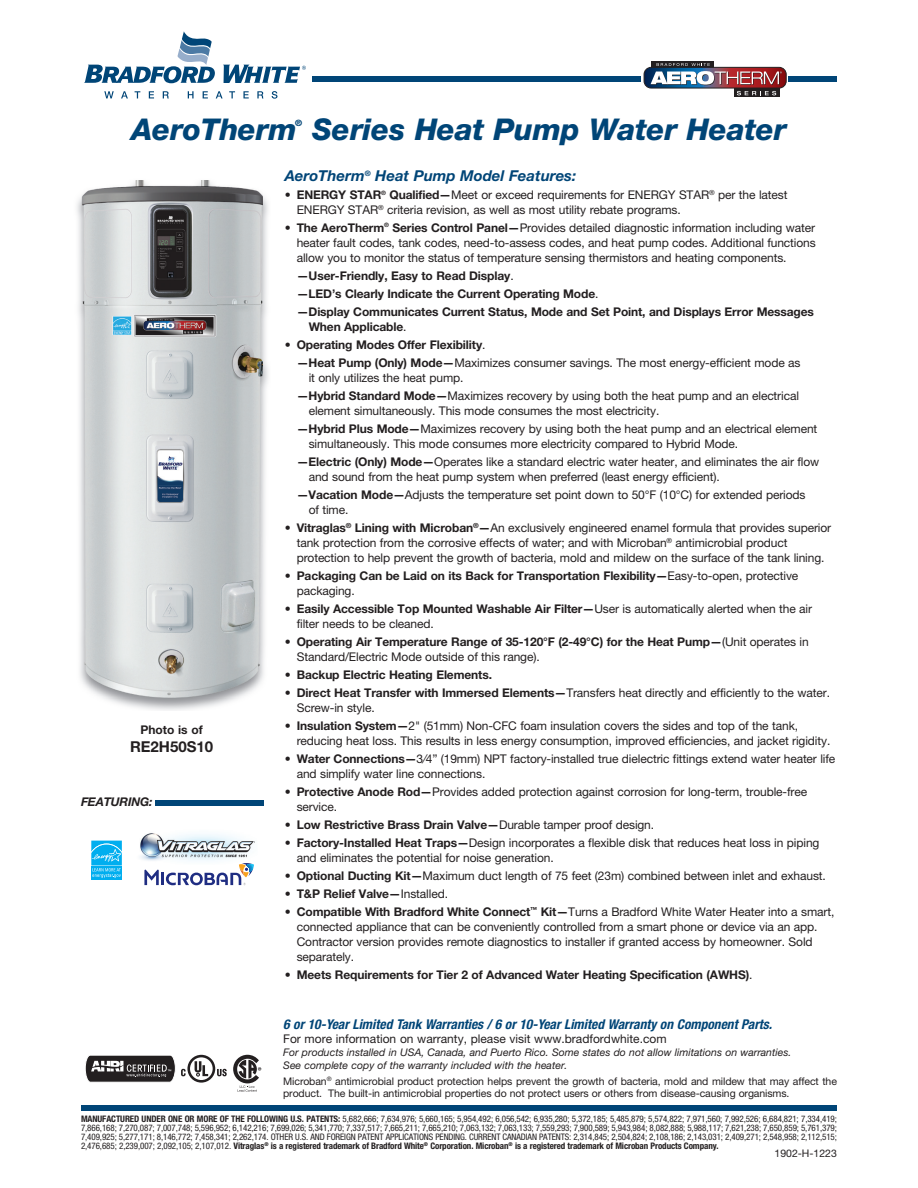
<style>
.page{position:relative;width:918px;height:1188px;background:#fff}
.page>*{position:absolute;margin:0;border:0;box-sizing:border-box;transform-origin:0 0}
.t1{font:italic 800 30px "Helvetica Neue LT Std";letter-spacing:-.01em;color:#004577}
.t2{font:italic 700 15px "Helvetica Neue LT Std";color:#004577}
.t3{font:700 15px "Helvetica Neue LT Std";color:#231f20}
.t4{font:italic 700 condensed 13.5px "Helvetica Neue LT Std";color:#004577}
.t5{font:12px/15px "Helvetica Neue LT Std";letter-spacing:-.01em;color:#231f20}
.t6{font:700 12px/18px "Helvetica Neue LT Std";letter-spacing:-.01em;color:#231f20}
.t7{font:italic 700 12px "Helvetica Neue LT Std";letter-spacing:-.015em;color:#231f20}
.t8{font:10.5px/12.6px "Helvetica Neue LT Std";letter-spacing:-.01em;color:#231f20}
.t9{font:italic 10.5px/12.6px "Helvetica Neue LT Std";color:#231f20}
.t10{font:condensed 9px/9px "Helvetica Neue LT Std";letter-spacing:-.01em;color:#231f20;text-align:justify}
.t11{font:italic 800 8.7px "Helvetica Neue LT Std";color:#004577}
.s1{font-weight:700}
.s2{font-weight:400}
.s3{font-weight:100;font-stretch:condensed}
</style>
<div class="page">
<img style="left:77px;top:196px;width:191px;height:514px">
<img style="left:82px;top:180px;width:181px;height:518px">
<svg style="left:84px;top:31px;width:131px;height:52px"></svg>
<svg style="left:223px;top:65px;width:83px;height:18px"></svg>
<svg style="left:104px;top:91px;width:10px;height:7px"></svg>
<svg style="left:121px;top:91px;width:7px;height:7px"></svg>
<svg style="left:135px;top:91px;width:5px;height:7px"></svg>
<svg style="left:149px;top:91px;width:5px;height:7px"></svg>
<svg style="left:163px;top:91px;width:6px;height:7px"></svg>
<svg style="left:188px;top:91px;width:6px;height:7px"></svg>
<svg style="left:203px;top:91px;width:5px;height:7px"></svg>
<svg style="left:216px;top:91px;width:7px;height:7px"></svg>
<svg style="left:229px;top:91px;width:6px;height:7px"></svg>
<svg style="left:243px;top:91px;width:6px;height:7px"></svg>
<svg style="left:257px;top:91px;width:6px;height:7px"></svg>
<svg style="left:272px;top:91px;width:6px;height:8px"></svg>
<div style="left:81px;top:1105px;width:756px;height:6px;background:#004577"></div>
<div style="left:156px;top:800px;width:108px;height:6px;background:#004577"></div>
<svg style="left:91px;top:840px;width:31px;height:40px"></svg>
<div style="left:91px;top:866px;width:31px;height:13px;background:#00aeef"></div>
<svg style="left:91px;top:841px;width:31px;height:37px"></svg>
<svg style="left:217px;top:1069px;width:10px;height:7px"></svg>
<svg style="left:187px;top:1055px;width:28px;height:28px"></svg>
<svg style="left:190px;top:1057px;width:23px;height:23px"></svg>
<svg style="left:195px;top:1061px;width:13px;height:15px"></svg>
<svg style="left:85px;top:1055px;width:101px;height:28px"></svg>
<svg style="left:233px;top:1055px;width:28px;height:37px"></svg>
<div style="left:312px;top:77px;width:525px;height:5px;background:#004577"></div>
<div style="left:642px;top:61px;width:146px;height:37px;background:#fff"></div>
<svg style="left:734px;top:95px;width:45px;height:2px"></svg>
<div style="left:651px;top:61px;width:63px;height:11px;background:#231f20"></div>
<svg style="left:644px;top:63px;width:142px;height:32px"></svg>
<img style="left:140px;top:833px;width:115px;height:28px">
<svg style="left:144px;top:863px;width:110px;height:22px"></svg>
<h1 class="t1" style="left:131px;top:112px;width:167px">AeroTherm</h1>
<p class="t11" style="left:295px;top:118px;width:8px">®</p>
<h1 class="t1" style="left:312px;top:112px;width:476px">Series Heat Pump Water Heater</h1>
<p class="t2" style="left:285px;top:166px;width:293px">AeroTherm<sup>®</sup> Heat Pump Model Features:</p>
<p class="t5" style="left:297px;top:187px;width:492px;text-indent:-12px"><span class="s1">• ENERGY STAR</span><sup>®</sup> <span class="s1">Qualified—</span>Meet or exceed requirements for ENERGY STAR<sup>®</sup> per the latest<br>ENERGY STAR<sup>®</sup> criteria revision, as well as most utility rebate programs.</p>
<p class="t5" style="left:297px;top:220px;width:521px;text-align:justify;text-indent:-12px"><span class="s1">• The AeroTherm</span><sup>®</sup> <span class="s1">Series Control Panel—</span>Provides detailed diagnostic information including water heater fault codes, tank codes, need-to-assess codes, and heat pump codes. Additional functions allow you to monitor the status of temperature sensing thermistors and heating components.</p>
<p class="t6" style="left:297px;top:266px;width:519px">—User-Friendly, Easy to Read Display<span class="s2">.<br></span>—LED’s Clearly Indicate the Current Operating Mode<span class="s2">.<br></span>—Display Communicates Current Status, Mode and Set Point, and Displays Error Messages</p>
<p class="t6" style="left:309px;top:317px;width:99px">When Applicable<span class="s2">.</span></p>
<p class="t5" style="left:297px;top:335px;width:505px;line-height:18px;text-indent:-12px"><span class="s3">•</span> <span class="s1">Operating Modes Offer Flexibility</span>.<br><span class="s1">—Heat Pump (Only) Mode—</span>Maximizes consumer savings. The most energy-efficient mode as</p>
<p class="t5" style="left:297px;top:368px;width:504px;line-height:18px;text-indent:12px">it only utilizes the heat pump.<br><span class="s1">—Hybrid Standard Mode—</span>Maximizes recovery by using both the heat pump and an electrical</p>
<p class="t5" style="left:297px;top:401px;width:522px;line-height:18px;text-indent:12px">element simultaneously. This mode consumes the most electricity.<br><span class="s1">—Hybrid Plus Mode—</span>Maximizes recovery by using both the heat pump and an electrical element</p>
<p class="t5" style="left:297px;top:434px;width:524px;line-height:18px;text-indent:12px">simultaneously. This mode consumes more electricity compared to Hybrid Mode.<br><span class="s1">—Electric (Only) Mode—</span>Operates like a standard electric water heater, and eliminates the air flow</p>
<p class="t5" style="left:297px;top:467px;width:510px;line-height:18px;text-indent:12px">and sound from the heat pump system when preferred (least energy efficient).<br><span class="s1">—Vacation Mode—</span>Adjusts the temperature set point down to 50°F (10°C) for extended periods</p>
<p class="t5" style="left:309px;top:502px;width:41px">of time.</p>
<p class="t5" style="left:297px;top:520px;width:536px;text-indent:-12px"><span class="s1">• Vitraglas</span><sup>®</sup> <span class="s1">Lining with Microban</span><sup>®</sup><span class="s1">—</span>An exclusively engineered enamel formula that provides superior tank protection from the corrosive effects of water; and with Microban<sup>®</sup> antimicrobial product protection to help prevent the growth of bacteria, mold and mildew on the surface of the tank lining.</p>
<p class="t6" style="left:297px;top:568px;width:503px;line-height:15px;text-indent:-12px">• Packaging Can be Laid on its Back for Transportation Flexibility—<span class="s2">Easy-to-open, protective packaging.</span></p>
<p class="t5" style="left:297px;top:601px;width:517px;text-indent:-12px"><span class="s1">• Easily Accessible Top Mounted Washable Air Filter—</span>User is automatically alerted when the air filter needs to be cleaned.</p>
<p class="t6" style="left:297px;top:634px;width:514px;line-height:15px;text-indent:-12px">• Operating Air Temperature Range of 35-120°F (2-49°C) for the Heat Pump—<span class="s2">(Unit operates in<br>Standard/Electric Mode outside of this range).</span></p>
<p class="t6" style="left:285px;top:665px;width:209px">• Backup Electric Heating Elements.</p>
<p class="t5" style="left:297px;top:685px;width:535px;text-indent:-12px"><span class="s1">• Direct Heat Transfer with Immersed Elements—</span>Transfers heat directly and efficiently to the water.<br>Screw-in style.</p>
<p class="t5" style="left:297px;top:718px;width:535px;text-indent:-12px"><span class="s1">• Insulation System—</span>2" (51mm) Non-CFC foam insulation covers the sides and top of the tank, reducing heat loss. This results in less energy consumption, improved efficiencies, and jacket rigidity.</p>
<p class="t5" style="left:297px;top:751px;width:540px;text-indent:-12px"><span class="s1">• Water Connections—</span>3⁄4” (19mm) NPT factory-installed true dielectric fittings extend water heater life and simplify water line connections.</p>
<p class="t5" style="left:297px;top:784px;width:512px;text-indent:-12px"><span class="s1">• Protective Anode Rod—</span>Provides added protection against corrosion for long-term, trouble-free service.</p>
<p class="t6" style="left:285px;top:815px;width:371px">• Low Restrictive Brass Drain Valve—<span class="s2">Durable tamper proof design.</span></p>
<p class="t5" style="left:297px;top:835px;width:524px;text-indent:-12px"><span class="s1">• Factory-Installed Heat Traps—</span>Design incorporates a flexible disk that reduces heat loss in piping and eliminates the potential for noise generation.</p>
<p class="t5" style="left:285px;top:868px;width:543px"><span class="s1">• Optional Ducting Kit—</span>Maximum duct length of 75 feet (23m) combined between inlet and exhaust.</p>
<p class="t6" style="left:285px;top:884px;width:165px">• T&amp;P Relief Valve—<span class="s2">Installed.</span></p>
<p class="t5" style="left:297px;top:904px;width:539px;text-indent:-12px"><span class="s1">• Compatible With Bradford White Connect</span><sup>™</sup> <span class="s1">Kit—</span>Turns a Bradford White Water Heater into a smart, connected appliance that can be conveniently controlled from a smart phone or device via an app.<br>Contractor version provides remote diagnostics to installer if granted access by homeowner. Sold separately.</p>
<p class="t6" style="left:285px;top:965px;width:469px">• Meets Requirements for Tier 2 of Advanced Water Heating Specification (AWHS)<span class="s2">.</span></p>
<p class="t6" style="left:140px;top:720px;width:64px">Photo is of</p>
<p class="t3" style="left:130px;top:737px;width:85px">RE2H50S10</p>
<p class="t7" style="left:81px;top:794px;width:73px">FEATURING:</p>
<p class="t4" style="left:283px;top:1016px;width:490px">6 or 10-Year Limited Tank Warranties / 6 or 10-Year Limited Warranty on Component Parts.</p>
<p class="t5" style="left:283px;top:1032px;width:385px">For more information on warranty, please visit www.bradfordwhite.com</p>
<p class="t9" style="left:283px;top:1046px;width:510px">For products installed in USA, Canada, and Puerto Rico. Some states do not allow limitations on warranties.<br>See complete copy of the warranty included with the heater.</p>
<p class="t8" style="left:283px;top:1075px;width:555px">Microban<sup>®</sup> antimicrobial product protection helps prevent the growth of bacteria, mold and mildew that may affect the product. The built-in antimicrobial properties do not protect users or others from disease-causing organisms.</p>
<p class="t10" style="left:81px;top:1115px;width:758px"><span class="s1">MANUFACTURED UNDER ONE OR MORE OF THE FOLLOWING U.S. PATENTS:</span> 5,682,666; 7,634,976; 5,660,165; 5,954,492; 6,056,542; 6,935,280; 5,372,185; 5,485,879; 5,574,822; 7,971,560; 7,992,526; 6,684,821; 7,334,419; 7,866,168; 7,270,087; 7,007,748; 5,596,952; 6,142,216; 7,699,026; 5,341,770; 7,337,517; 7,665,211; 7,665,210; 7,063,132; 7,063,133; 7,559,293; 7,900,589; 5,943,984; 8,082,888; 5,988,117; 7,621,238; 7,650,859; 5,761,379; 7,409,925; 5,277,171; 8,146,772; 7,458,341; 2,262,174. OTHER U.S. AND FOREIGN PATENT APPLICATIONS PENDING. CURRENT CANADIAN PATENTS: 2,314,845; 2,504,824; 2,108,186; 2,143,031; 2,409,271; 2,548,958; 2,112,515; 2,476,685; 2,239,007; 2,092,105; 2,107,012. <span class="s1">Vitraglas</span><sup>®</sup> <span class="s1">is a registered trademark of Bradford White</span><sup>®</sup> <span class="s1">Corporation. Microban</span><sup>®</sup> <span class="s1">is a registered trademark of Microban Products Company.</span></p>
<p class="t8" style="left:775px;top:1147px;width:64px">1902-H-1223</p>
</div>
